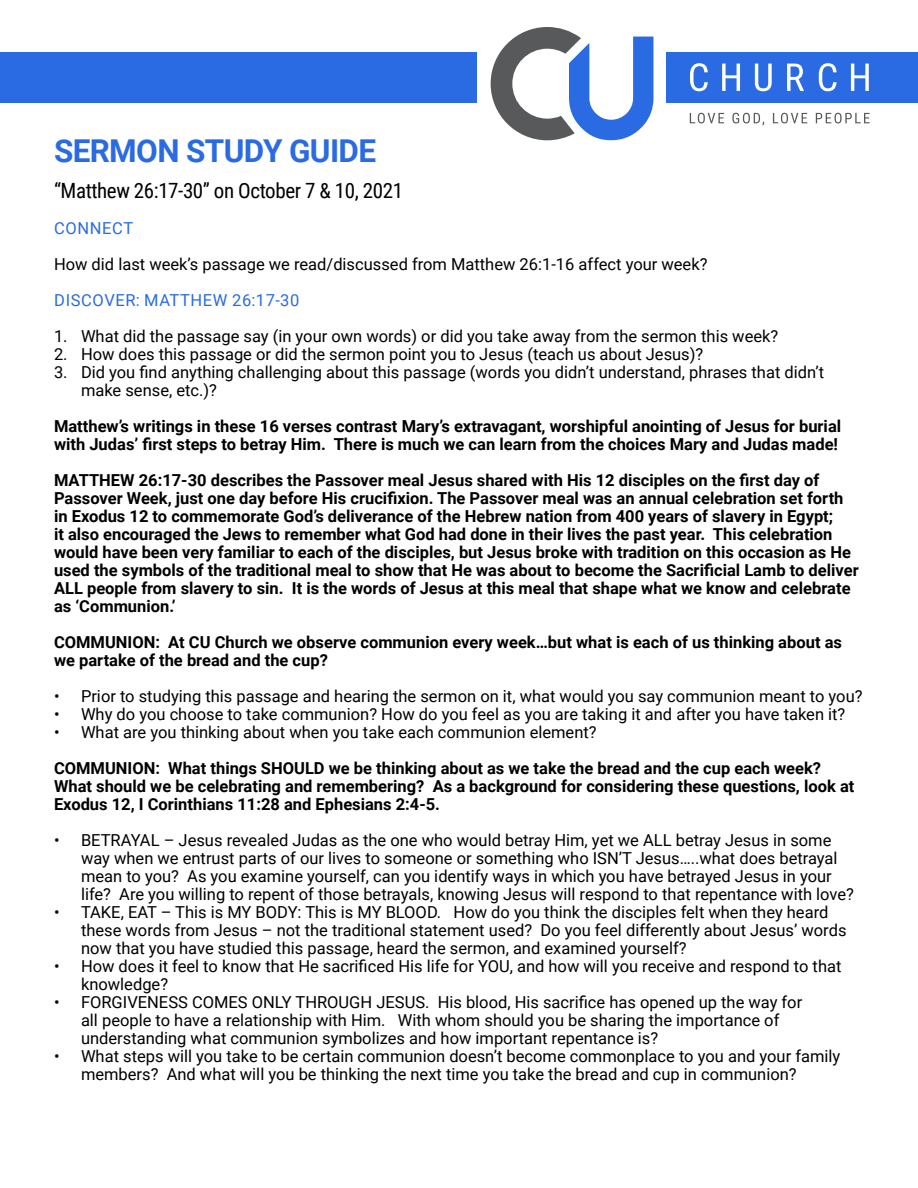
<style>
.page{position:relative;width:918px;height:1188px;background:#fff}
.page>*{position:absolute;margin:0;border:0;box-sizing:border-box;transform-origin:0 0}
.t1{font:700 31.5px "Roboto";letter-spacing:-.02em;color:#2a6be3}
.t2{font:21px "Roboto Condensed";letter-spacing:-.02em;color:#000}
.t3{font:16.5px/18px "Roboto";color:#000}
.t4{font:700 16.5px/18px "Roboto";color:#000}
.t5{font:16.5px "Roboto";letter-spacing:.035em;color:#2a6be3}
</style>
<div class="page">
<div style="left:666px;top:52px;width:252px;height:50px;background:#2a6be3"></div>
<svg style="left:491px;top:27px;width:162px;height:113px"></svg>
<svg style="left:690px;top:63px;width:18px;height:28px"></svg>
<svg style="left:722px;top:64px;width:18px;height:27px"></svg>
<svg style="left:755px;top:64px;width:17px;height:27px"></svg>
<svg style="left:787px;top:64px;width:17px;height:27px"></svg>
<svg style="left:819px;top:63px;width:18px;height:28px"></svg>
<svg style="left:851px;top:64px;width:18px;height:27px"></svg>
<svg style="left:690px;top:113px;width:34px;height:10px"></svg>
<svg style="left:732px;top:113px;width:32px;height:12px"></svg>
<svg style="left:773px;top:113px;width:34px;height:10px"></svg>
<svg style="left:816px;top:113px;width:54px;height:10px"></svg>
<div style="left:0;top:52px;width:477px;height:50px;background:#2a6be3"></div>
<h1 class="t1" style="left:54px;top:129px;width:324px">SERMON STUDY GUIDE</h1>
<p class="t2" style="left:54px;top:176px;width:351px">“Matthew 26:17-30” on October 7 &amp; 10, 2021</p>
<p class="t5" style="left:54px;top:217px;width:81px">CONNECT</p>
<p class="t3" style="left:54px;top:255px;width:655px">How did last week’s passage we read/discussed from Matthew 26:1-16 affect your week?</p>
<p class="t5" style="left:54px;top:289px;width:246px">DISCOVER: MATTHEW 26:17-30</p>
<p class="t3" style="left:54px;top:327px;width:726px">1. What did the passage say (in your own words) or did you take away from the sermon this week?</p>
<p class="t3" style="left:54px;top:345px;width:651px">2. How does this passage or did the sermon point you to Jesus (teach us about Jesus)?</p>
<p class="t3" style="left:81px;top:363px;width:745px;text-indent:-27px">3. Did you find anything challenging about this passage (words you didn’t understand, phrases that didn’t make sense, etc.)?</p>
<p class="t4" style="left:54px;top:417px;width:789px">Matthew’s writings in these 16 verses contrast Mary’s extravagant, worshipful anointing of Jesus for burial with Judas’ first steps to betray Him. There is much we can learn from the choices Mary and Judas made!</p>
<p class="t4" style="left:54px;top:471px;width:806px">MATTHEW 26:17-30 describes the Passover meal Jesus shared with His 12 disciples on the first day of Passover Week, just one day before His crucifixion. The Passover meal was an annual celebration set forth in Exodus 12 to commemorate God’s deliverance of the Hebrew nation from 400 years of slavery in Egypt;<br>it also encouraged the Jews to remember what God had done in their lives the past year. This celebration would have been very familiar to each of the disciples, but Jesus broke with tradition on this occasion as He used the symbols of the traditional meal to show that He was about to become the Sacrificial Lamb to deliver ALL people from slavery to sin. It is the words of Jesus at this meal that shape what we know and celebrate as ‘Communion.’</p>
<p class="t4" style="left:54px;top:633px;width:790px">COMMUNION: At CU Church we observe communion every week…but what is each of us thinking about as we partake of the bread and the cup?</p>
<p class="t3" style="left:54px;top:687px;width:810px">• Prior to studying this passage and hearing the sermon on it, what would you say communion meant to you?</p>
<p class="t3" style="left:54px;top:705px;width:793px">• Why do you choose to take communion? How do you feel as you are taking it and after you have taken it?</p>
<p class="t3" style="left:54px;top:723px;width:544px">• What are you thinking about when you take each communion element?</p>
<p class="t4" style="left:54px;top:759px;width:802px">COMMUNION: What things SHOULD we be thinking about as we take the bread and the cup each week?<br>What should we be celebrating and remembering? As a background for considering these questions, look at<br>Exodus 12, I Corinthians 11:28 and Ephesians 2:4-5.</p>
<p class="t3" style="left:81px;top:831px;width:774px;text-indent:-27px">• BETRAYAL – Jesus revealed Judas as the one who would betray Him, yet we ALL betray Jesus in some way when we entrust parts of our lives to someone or something who ISN’T Jesus…..what does betrayal mean to you? As you examine yourself, can you identify ways in which you have betrayed Jesus in your life? Are you willing to repent of those betrayals, knowing Jesus will respond to that repentance with love?</p>
<p class="t3" style="left:81px;top:903px;width:767px;text-indent:-27px">• TAKE, EAT – This is MY BODY: This is MY BLOOD. How do you think the disciples felt when they heard these words from Jesus – not the traditional statement used? Do you feel differently about Jesus’ words now that you have studied this passage, heard the sermon, and examined yourself?</p>
<p class="t3" style="left:81px;top:957px;width:762px;text-indent:-27px">• How does it feel to know that He sacrificed His life for YOU, and how will you receive and respond to that knowledge?</p>
<p class="t3" style="left:81px;top:993px;width:723px;text-indent:-27px">• FORGIVENESS COMES ONLY THROUGH JESUS. His blood, His sacrifice has opened up the way for all people to have a relationship with Him. With whom should you be sharing the importance of understanding what communion symbolizes and how important repentance is?</p>
<p class="t3" style="left:81px;top:1047px;width:761px;text-indent:-27px">• What steps will you take to be certain communion doesn’t become commonplace to you and your family members? And what will you be thinking the next time you take the bread and cup in communion?</p>
</div>
